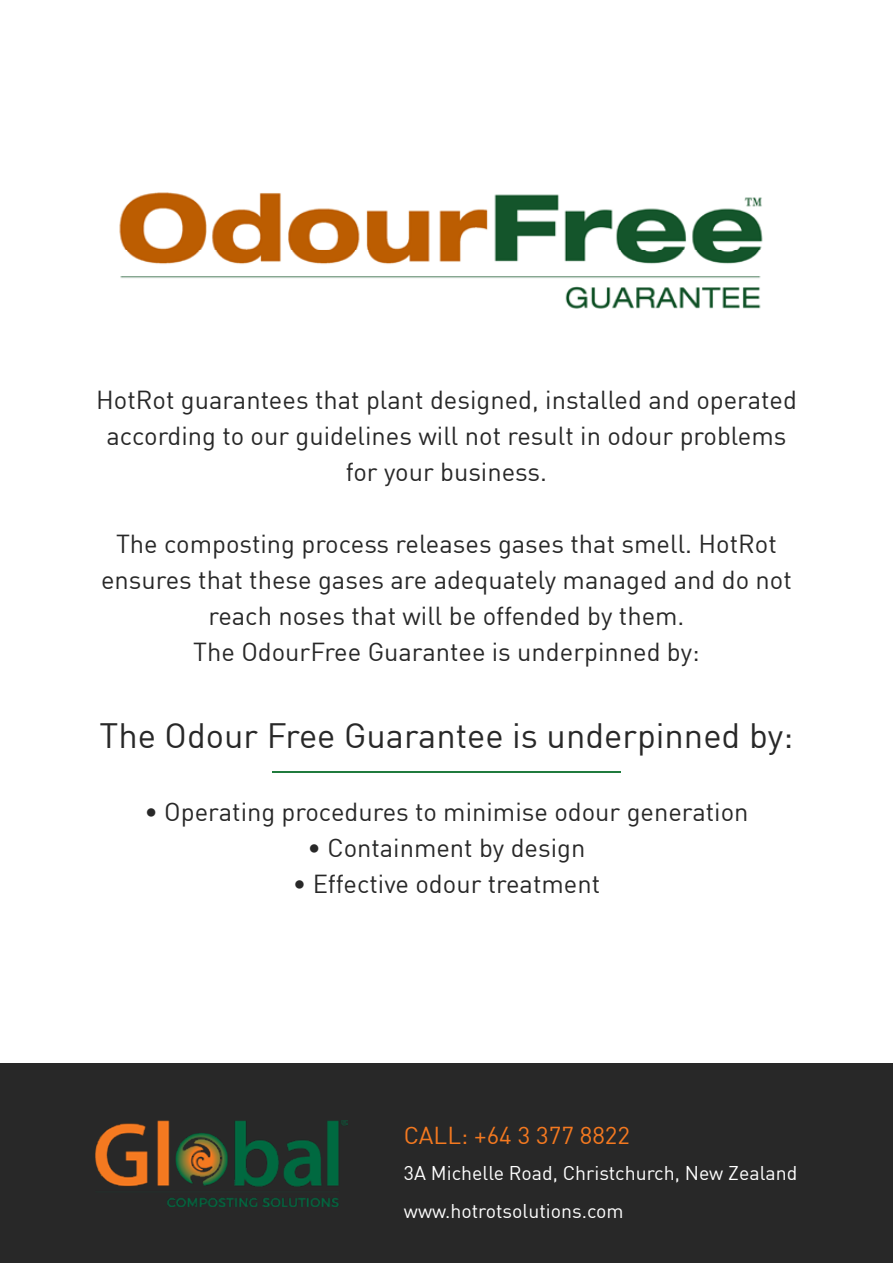
<style>
.page{position:relative;width:893px;height:1263px;background:#fff}
.page>*{position:absolute;margin:0;border:0;box-sizing:border-box;transform-origin:0 0}
.t1{font:34.5px "DIN";color:#282828}
.t2{font:25.5px/36px "DIN";color:#282828;text-align:center}
.t3{font:24px "DIN";color:#f47920}
.t4{font:19.5px "DIN";color:#fff}
</style>
<div class="page">
<div style="left:0;top:1063px;width:893px;height:200px;background:#282828"></div>
<img style="left:96px;top:1121px;width:252px;height:85px">
<img style="left:119px;top:192px;width:644px;height:117px">
<hr style="left:272px;top:771px;width:349px;height:2px;background:#207b3d">
<p class="t2" style="left:96px;top:381px;width:702px">HotRot guarantees that plant designed, installed and operated according to our guidelines will not result in odour problems for your business.</p>
<p class="t2" style="left:101px;top:525px;width:692px">The composting process releases gases that smell. HotRot ensures that these gases are adequately managed and do not reach noses that will be offended by them.<br>The OdourFree Guarantee is underpinned by:</p>
<h1 class="t1" style="left:99px;top:714px;width:695px">The Odour Free Guarantee is underpinned by:</h1>
<p class="t2" style="left:144px;top:793px;width:606px">• Operating procedures to minimise odour generation</p>
<p class="t2" style="left:308px;top:829px;width:279px">• Containment by design</p>
<p class="t2" style="left:293px;top:865px;width:309px">• Effective odour treatment</p>
<p class="t3" style="left:404px;top:1121px;width:228px">CALL: +64 3 377 8822</p>
<p class="t4" style="left:404px;top:1161px;width:395px">3A Michelle Road, Christchurch, New Zealand</p>
<p class="t4" style="left:404px;top:1199px;width:221px">www.hotrotsolutions.com</p>
</div>
